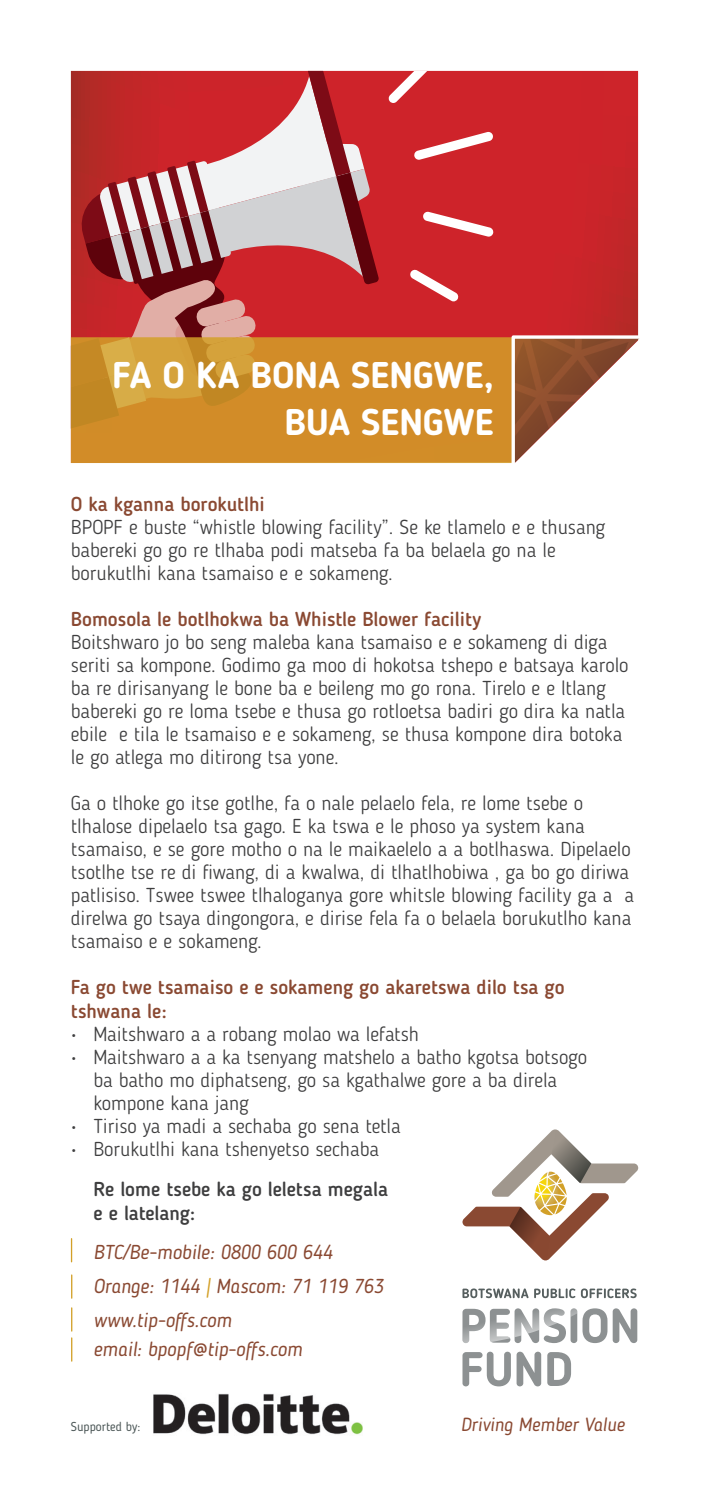
<style>
.page{position:relative;width:709px;height:1489px;background:#fff}
.page>*{position:absolute;margin:0;border:0;box-sizing:border-box;transform-origin:0 0}
.t1{font:700 37px/47px "Blogger Sans";color:#fff;text-align:right}
.t2{font:300 20px/23px "Blogger Sans";color:#3e3e3f}
.t3{font:500 20px/23px "Blogger Sans";color:#8a4932}
.t4{font:italic 20px/34px "Blogger Sans";color:#8a4932}
.t5{font:500 20px/24px "Blogger Sans";color:#3e3e3f}
.t6{font:italic 19px "Blogger Sans";color:#8a4932}
.t7{font:12.75px "Blogger Sans";color:#4d5858}
.s1{color:#d3a028}
</style>
<div class="page">
<svg style="left:379px;top:71px;width:259px;height:266px"></svg>
<svg style="left:71px;top:71px;width:308px;height:266px"></svg>
<svg style="left:388px;top:71px;width:57px;height:32px"></svg>
<svg style="left:422px;top:211px;width:72px;height:25px"></svg>
<svg style="left:409px;top:269px;width:50px;height:32px"></svg>
<svg style="left:414px;top:131px;width:79px;height:29px"></svg>
<svg style="left:462px;top:1129px;width:176px;height:131px"></svg>
<svg style="left:462px;top:1288px;width:174px;height:9px"></svg>
<svg style="left:462px;top:1351px;width:109px;height:35px"></svg>
<svg style="left:462px;top:1308px;width:175px;height:34px"></svg>
<svg style="left:71px;top:337px;width:439px;height:126px;fill:#d28c28"></svg>
<svg style="left:510px;top:334px;width:129px;height:129px"></svg>
<svg style="left:71px;top:1238px;width:1px;height:23px"></svg>
<svg style="left:71px;top:1307px;width:1px;height:23px"></svg>
<svg style="left:71px;top:1337px;width:1px;height:23px"></svg>
<svg style="left:71px;top:1274px;width:1px;height:23px"></svg>
<img style="left:153px;top:1393px;width:210px;height:42px">
<h1 class="t1" style="left:112px;top:351px;width:383px">FA O KA BONA SENGWE,<br>BUA SENGWE</h1>
<p class="t3" style="left:71px;top:492px;width:195px">O ka kganna borokutlhi</p>
<p class="t2" style="left:71px;top:515px;width:536px">BPOPF e buste “whistle blowing facility”. Se ke tlamelo e e thusang babereki go go re tlhaba podi matseba fa ba belaela go na le borukutlhi kana tsamaiso e e sokameng.</p>
<p class="t3" style="left:71px;top:607px;width:412px">Bomosola le botlhokwa ba Whistle Blower facility</p>
<p class="t2" style="left:71px;top:630px;width:559px">Boitshwaro jo bo seng maleba kana tsamaiso e e sokameng di diga seriti sa kompone. Godimo ga moo di hokotsa tshepo e batsaya karolo ba re dirisanyang le bone ba e beileng mo go rona. Tirelo e e ltlang babereki go re loma tsebe e thusa go rotloetsa badiri go dira ka natla ebile e tila le tsamaiso e e sokameng, se thusa kompone dira botoka le go atlega mo ditirong tsa yone.</p>
<p class="t2" style="left:71px;top:791px;width:564px">Ga o tlhoke go itse gotlhe, fa o nale pelaelo fela, re lome tsebe o tlhalose dipelaelo tsa gago. E ka tswa e le phoso ya system kana tsamaiso, e se gore motho o na le maikaelelo a a botlhaswa. Dipelaelo tsotlhe tse re di fiwang, di a kwalwa, di tlhatlhobiwa , ga bo go diriwa patlisiso. Tswee tswee tlhaloganya gore whitsle blowing facility ga a a direlwa go tsaya dingongora, e dirise fela fa o belaela borukutlho kana tsamaiso e e sokameng.</p>
<p class="t3" style="left:71px;top:975px;width:495px">Fa go twe tsamaiso e e sokameng go akaretswa dilo tsa go tshwana le:</p>
<p class="t2" style="left:71px;top:1021px;width:349px">• Maitshwaro a a robang molao wa lefatsh</p>
<p class="t2" style="left:93px;top:1044px;width:495px;text-indent:-22px">• Maitshwaro a a ka tsenyang matshelo a batho kgotsa botsogo ba batho mo diphatseng, go sa kgathalwe gore a ba direla kompone kana jang</p>
<p class="t2" style="left:71px;top:1113px;width:331px">• Tiriso ya madi a sechaba go sena tetla</p>
<p class="t2" style="left:71px;top:1136px;width:309px">• Borukutlhi kana tshenyetso sechaba</p>
<p class="t5" style="left:94px;top:1177px;width:296px">Re lome tsebe ka go leletsa megala e e latelang:</p>
<p class="t4" style="left:94px;top:1234px;width:291px">BTC/Be-mobile: 0800 600 644<br>Orange: 1144 <span class="s1">|</span> Mascom: 71 119 763 www.tip-offs.com</p>
<p class="t4" style="left:94px;top:1331px;width:210px">email: bpopf@tip-offs.com</p>
<p class="t7" style="left:71px;top:1418px;width:71px">Supported by:</p>
<p class="t6" style="left:461px;top:1413px;width:165px">Driving Member Value</p>
</div>
